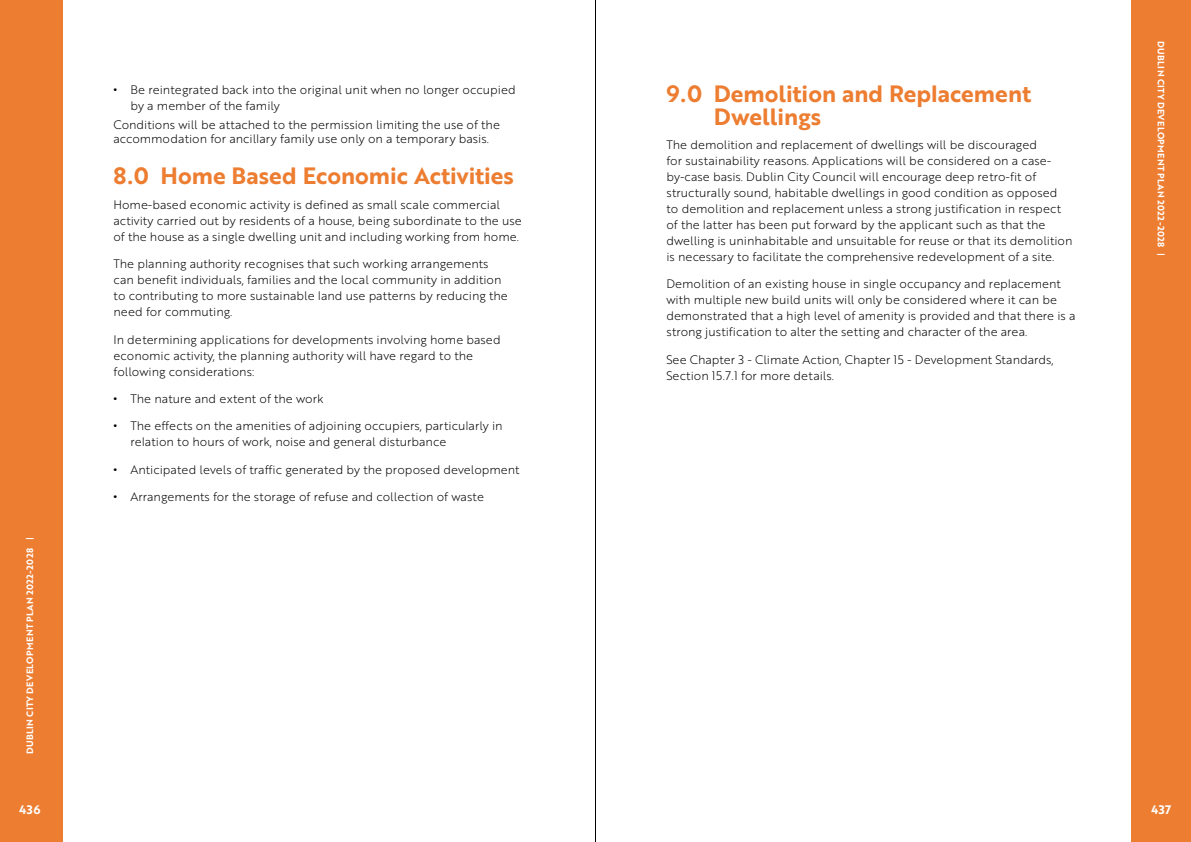
<style>
.page{position:relative;width:1191px;height:842px;background:#fff}
.page>*{position:absolute;margin:0;border:0;box-sizing:border-box;transform-origin:0 0}
.MAIN_INTRO_HEADER{font:23px/23px "Brother 1816 Bold";color:#ed7d31}
.Body{font:12px/16px "Brother 1816 Light";color:#000}
.t1{font:12px "Brother 1816 Bold";letter-spacing:.035em;color:#fff}
.t2{font:9px "Brother 1816 Bold";letter-spacing:.04em;color:#fff}
.s1{font-family:"Brother 1816 Medium"}
.s2{font-family:"Brother 1816 Bold"}
</style>
<div class="page">
<hr style="left:595px;top:0;width:1px;height:842px;background:#000">
<div style="left:1131px;top:0;width:60px;height:842px;background:#ed7d31"></div>
<div style="left:0;top:0;width:63px;height:842px;background:#ed7d31"></div>
<p class="t2" style="left:23px;top:754px;width:219px;rotate:-90deg">DUBLIN CITY DEVELOPMENT PLAN 2022-2028 <span class="s1">|</span></p>
<p class="t1" style="left:19px;top:800px;width:23px">436</p>
<p class="Body" style="left:130px;top:81px;width:387px;text-indent:-17px"><span class="s2">•</span> Be reintegrated back into the original unit when no longer occupied by a member of the family</p>
<p class="Body" style="left:113px;top:117px;width:388px;line-height:13.8px">Conditions will be attached to the permission limiting the use of the accommodation for ancillary family use only on a temporary basis.</p>
<p class="MAIN_INTRO_HEADER" style="left:113px;top:164px;width:402px">8.0 Home Based Economic Activities</p>
<p class="Body" style="left:113px;top:196px;width:410px">Home-based economic activity is defined as small scale commercial activity carried out by residents of a house, being subordinate to the use of the house as a single dwelling unit and including working from home.</p>
<p class="Body" style="left:113px;top:256px;width:396px">The planning authority recognises that such working arrangements can benefit individuals, families and the local community in addition to contributing to more sustainable land use patterns by reducing the need for commuting.</p>
<p class="Body" style="left:113px;top:331px;width:389px">In determining applications for developments involving home based economic activity, the planning authority will have regard to the following considerations:</p>
<p class="Body" style="left:113px;top:390px;width:212px"><span class="s2">•</span> The nature and extent of the work</p>
<p class="Body" style="left:130px;top:418px;width:374px;text-indent:-17px"><span class="s2">•</span> The effects on the amenities of adjoining occupiers, particularly in relation to hours of work, noise and general disturbance</p>
<p class="Body" style="left:113px;top:461px;width:408px"><span class="s2">•</span> Anticipated levels of traffic generated by the proposed development</p>
<p class="Body" style="left:113px;top:488px;width:372px"><span class="s2">•</span> Arrangements for the storage of refuse and collection of waste</p>
<p class="MAIN_INTRO_HEADER" style="left:714px;top:81px;width:319px;text-indent:-47px">9.0 Demolition and Replacement<br>Dwellings</p>
<p class="Body" style="left:666px;top:136px;width:407px">The demolition and replacement of dwellings will be discouraged<br>for sustainability reasons. Applications will be considered on a case&shy;by-case basis. Dublin City Council will encourage deep retro-fit of structurally sound, habitable dwellings in good condition as opposed to demolition and replacement unless a strong justification in respect of the latter has been put forward by the applicant such as that the dwelling is uninhabitable and unsuitable for reuse or that its demolition is necessary to facilitate the comprehensive redevelopment of a site.</p>
<p class="Body" style="left:666px;top:276px;width:411px">Demolition of an existing house in single occupancy and replacement with multiple new build units will only be considered where it can be demonstrated that a high level of amenity is provided and that there is a strong justification to alter the setting and character of the area.</p>
<p class="Body" style="left:666px;top:351px;width:389px">See Chapter 3 - Climate Action, Chapter 15 - Development Standards,<br>Section 15.7.1 for more details.</p>
<p class="t2" style="left:1168px;top:41px;width:216px;rotate:90deg">DUBLIN CITY DEVELOPMENT PLAN 2022-2028 <span class="s1">|</span></p>
<p class="t1" style="left:1151px;top:800px;width:22px">437</p>
</div>
